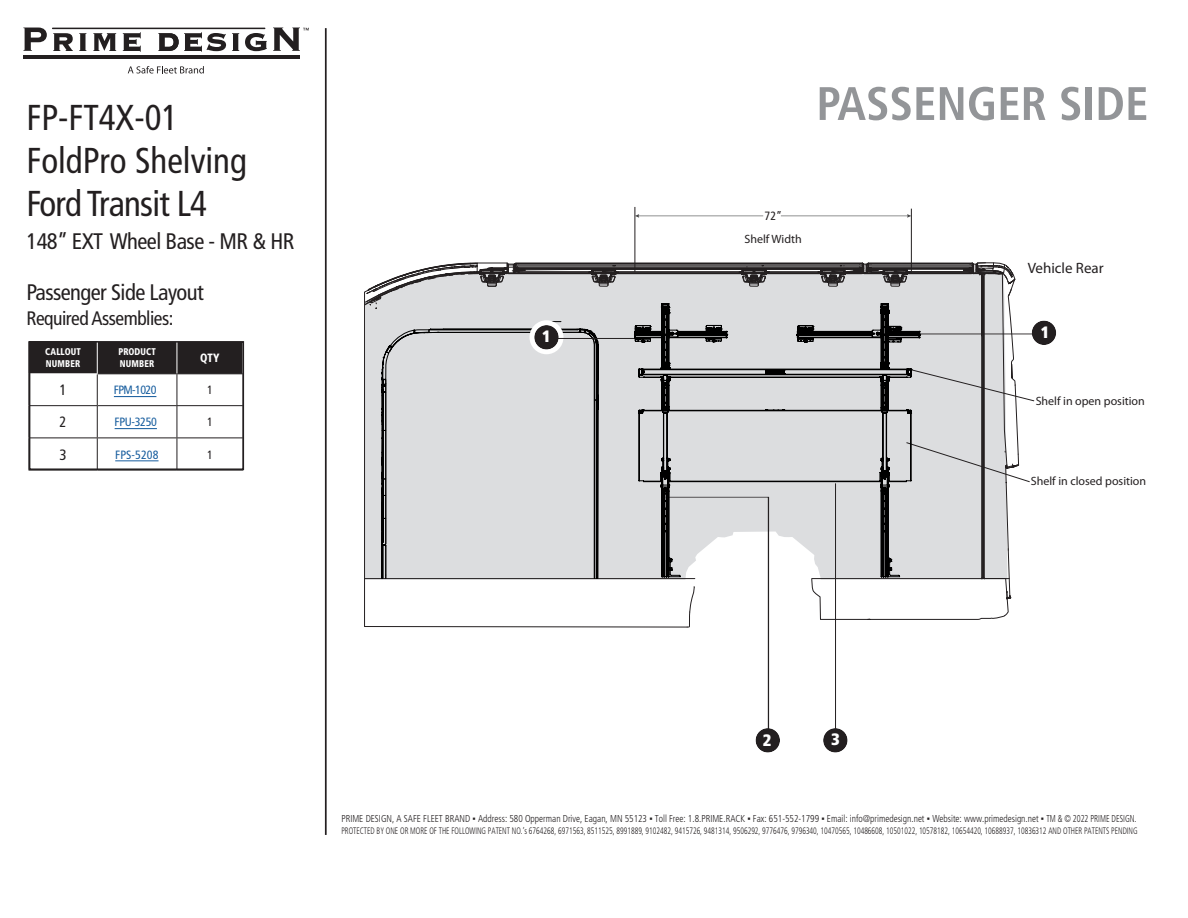
<style>
.page{position:relative;width:1188px;height:918px;background:#fff}
.page>*{position:absolute;margin:0;border:0;box-sizing:border-box;transform-origin:0 0}
.t1{font:condensed 36px/43.2px "Frutiger LT Std";color:#231f20}
.t2{font:condensed 22.5px "Frutiger LT Std";letter-spacing:-.025em;color:#231f20}
.t3{font:condensed 19.5px "Frutiger LT Std";letter-spacing:-.025em;color:#231f20}
.t4{font:900 condensed 16.5px "Frutiger LT Std";color:#fff}
.t5{font:15px "Myriad Pro";color:#231f20}
.t6{font:condensed 15px "Frutiger LT Std";color:#231f20}
.t7{font:condensed 15px "Frutiger LT Std";color:#231f20;scale:.96 1}
.t8{font:12px "Myriad Pro";color:#231f20}
.t9{font:condensed 12px "Frutiger LT Std";letter-spacing:-.025em;color:#175d9e}
.t10{font:condensed 12px "Frutiger LT Std";color:#231f20}
.t11{font:900 condensed 12px "Frutiger LT Std";color:#fff;scale:.9 1}
.t12{font:300 condensed 10.05px "Frutiger LT Std";color:#231f20;scale:.93 1}
.t13{font:900 condensed 9.75px/12px "Frutiger LT Std";letter-spacing:.015em;color:#fff;scale:.9 1}
.t14{font:300 condensed 9.3px "Frutiger LT Std";color:#231f20;scale:.81 1}
.s1{font-family:"Franklin Gothic";font-weight:400;font-stretch:normal}
.s2{font-family:"Arial";font-weight:400;font-stretch:normal}
</style>
<div class="page">
<hr style="left:325px;top:28px;width:2px;height:807px;background:#231f20">
<hr style="left:23px;top:55px;width:277px;height:4px;background:#231f20">
<svg style="left:23px;top:28px;width:24px;height:23px"></svg>
<svg style="left:53px;top:33px;width:20px;height:18px"></svg>
<svg style="left:79px;top:33px;width:7px;height:18px"></svg>
<svg style="left:93px;top:33px;width:23px;height:18px"></svg>
<svg style="left:123px;top:32px;width:18px;height:20px"></svg>
<svg style="left:158px;top:32px;width:68px;height:20px"></svg>
<svg style="left:232px;top:33px;width:7px;height:18px"></svg>
<svg style="left:245px;top:33px;width:22px;height:18px"></svg>
<hr style="left:52px;top:28px;width:213px;height:1px;background:#231f20">
<svg style="left:273px;top:28px;width:36px;height:23px"></svg>
<svg style="left:128px;top:66px;width:76px;height:7px"></svg>
<svg style="left:820px;top:87px;width:114px;height:33px"></svg>
<svg style="left:940px;top:87px;width:23px;height:33px"></svg>
<svg style="left:969px;top:87px;width:25px;height:33px"></svg>
<svg style="left:1001px;top:87px;width:17px;height:33px"></svg>
<svg style="left:1024px;top:87px;width:21px;height:33px"></svg>
<svg style="left:1061px;top:87px;width:19px;height:33px"></svg>
<div style="left:1086px;top:87px;width:6px;height:33px;background:#939598"></div>
<svg style="left:1099px;top:87px;width:24px;height:33px"></svg>
<svg style="left:1129px;top:87px;width:17px;height:33px"></svg>
<div style="left:1032px;top:321px;width:24px;height:24px;background:#231f20;border-radius:50%"></div>
<svg style="left:364px;top:207px;width:671px;height:546px"></svg>
<div style="left:32px;top:344px;width:209px;height:29px;background:#231f20"></div>
<hr style="left:28px;top:342px;width:1px;height:32px;background:#231f20">
<hr style="left:28px;top:374px;width:1px;height:31px;background:#231f20">
<hr style="left:97px;top:374px;width:1px;height:31px;background:#231f20">
<hr style="left:28px;top:406px;width:1px;height:32px;background:#231f20">
<hr style="left:97px;top:406px;width:1px;height:32px;background:#231f20">
<hr style="left:28px;top:438px;width:1px;height:32px;background:#231f20">
<hr style="left:97px;top:438px;width:1px;height:32px;background:#231f20">
<hr style="left:28px;top:341px;width:70px;height:1px;background:#231f20">
<hr style="left:98px;top:373px;width:79px;height:1px;background:#231f20">
<hr style="left:177px;top:373px;width:66px;height:1px;background:#231f20">
<hr style="left:177px;top:374px;width:1px;height:31px;background:#231f20">
<hr style="left:28px;top:405px;width:69px;height:1px;background:#231f20">
<hr style="left:97px;top:405px;width:80px;height:1px;background:#231f20">
<hr style="left:177px;top:405px;width:66px;height:1px;background:#231f20">
<hr style="left:177px;top:406px;width:1px;height:32px;background:#231f20">
<hr style="left:28px;top:438px;width:69px;height:1px;background:#231f20">
<hr style="left:97px;top:438px;width:80px;height:1px;background:#231f20">
<hr style="left:177px;top:438px;width:66px;height:1px;background:#231f20">
<hr style="left:177px;top:438px;width:1px;height:32px;background:#231f20">
<hr style="left:28px;top:470px;width:69px;height:1px;background:#231f20">
<hr style="left:97px;top:470px;width:80px;height:1px;background:#231f20">
<hr style="left:177px;top:470px;width:66px;height:1px;background:#231f20">
<hr style="left:97px;top:342px;width:1px;height:31px;background:#fff">
<hr style="left:177px;top:342px;width:1px;height:31px;background:#fff">
<div style="left:29px;top:341px;width:215px;height:129px;border:2px solid #231f20"></div>
<svg style="left:633px;top:303px;width:288px;height:275px"></svg>
<hr style="left:114px;top:396px;width:42px;height:1px;background:#175d9e">
<hr style="left:115px;top:428px;width:42px;height:1px;background:#175d9e">
<hr style="left:115px;top:461px;width:44px;height:1px;background:#175d9e">
<p class="t1" style="left:27px;top:96px;width:222px">FP-FT4X-01<br>FoldPro Shelving<br>Ford Transit L4</p>
<p class="t2" style="left:27px;top:228px;width:270px">148” EXT Wheel Base - MR &amp; HR</p>
<p class="t2" style="left:27px;top:279px;width:179px">Passenger Side Layout</p>
<p class="t3" style="left:27px;top:307px;width:148px">Required Assemblies:</p>
<p class="t13" style="left:45px;top:346px;width:41px">CALLOUT<br>NUMBER</p>
<p class="t13" style="left:118px;top:346px;width:43px">PRODUCT</p>
<p class="t11" style="left:200px;top:351px;width:23px">QTY</p>
<p class="t13" style="left:120px;top:358px;width:40px">NUMBER</p>
<p class="t6" style="left:59px;top:381px;width:9px">1</p>
<p class="t9" style="left:114px;top:383px;width:44px">FPM-1020</p>
<p class="t10" style="left:207px;top:383px;width:7px">1</p>
<p class="t7" style="left:60px;top:413px;width:9px">2</p>
<p class="t9" style="left:115px;top:415px;width:44px">FPU-3250</p>
<p class="t10" style="left:207px;top:415px;width:7px">1</p>
<p class="t6" style="left:59px;top:446px;width:9px">3</p>
<p class="t9" style="left:115px;top:447px;width:45px">FPS-5208</p>
<p class="t10" style="left:207px;top:447px;width:7px">1</p>
<p class="t4" style="left:542px;top:326px;width:10px">1</p>
<p class="t10" style="left:765px;top:208px;width:19px">72”</p>
<p class="t8" style="left:745px;top:232px;width:59px">Shelf Width</p>
<p class="t5" style="left:1028px;top:258px;width:77px">Vehicle Rear</p>
<p class="t4" style="left:1041px;top:322px;width:10px">1</p>
<p class="t8" style="left:1036px;top:393px;width:111px">Shelf in open position</p>
<p class="t8" style="left:1031px;top:473px;width:117px">Shelf in closed position</p>
<p class="t4" style="left:763px;top:730px;width:10px">2</p>
<p class="t4" style="left:831px;top:729px;width:10px">3</p>
<p class="t12" style="left:341px;top:813px;width:857px">PRIME DESIGN, A SAFE FLEET BRAND <span class="s1">▪</span> Address: 580 Opperman Drive, Eagan, MN 55123 <span class="s2">▪</span> Toll Free: 1.8.PRIME.RACK <span class="s2">▪</span> Fax: 651-552-1799 <span class="s2">▪</span> Email: info@primedesign.net <span class="s2">▪</span> Website: www.primedesign.net <span class="s2">▪</span> TM &amp; © 2022 PRIME DESIGN.</p>
<p class="t14" style="left:341px;top:826px;width:984px">PROTECTED BY ONE OR MORE OF THE FOLLOWING PATENT NO.’s 6764268, 6971563, 8511525, 8991889, 9102482, 9415726, 9481314, 9506292, 9776476, 9796340, 10470565, 10486608, 10501022, 10578182, 10654420, 10688937, 10836312 AND OTHER PATENTS PENDING</p>
</div>
